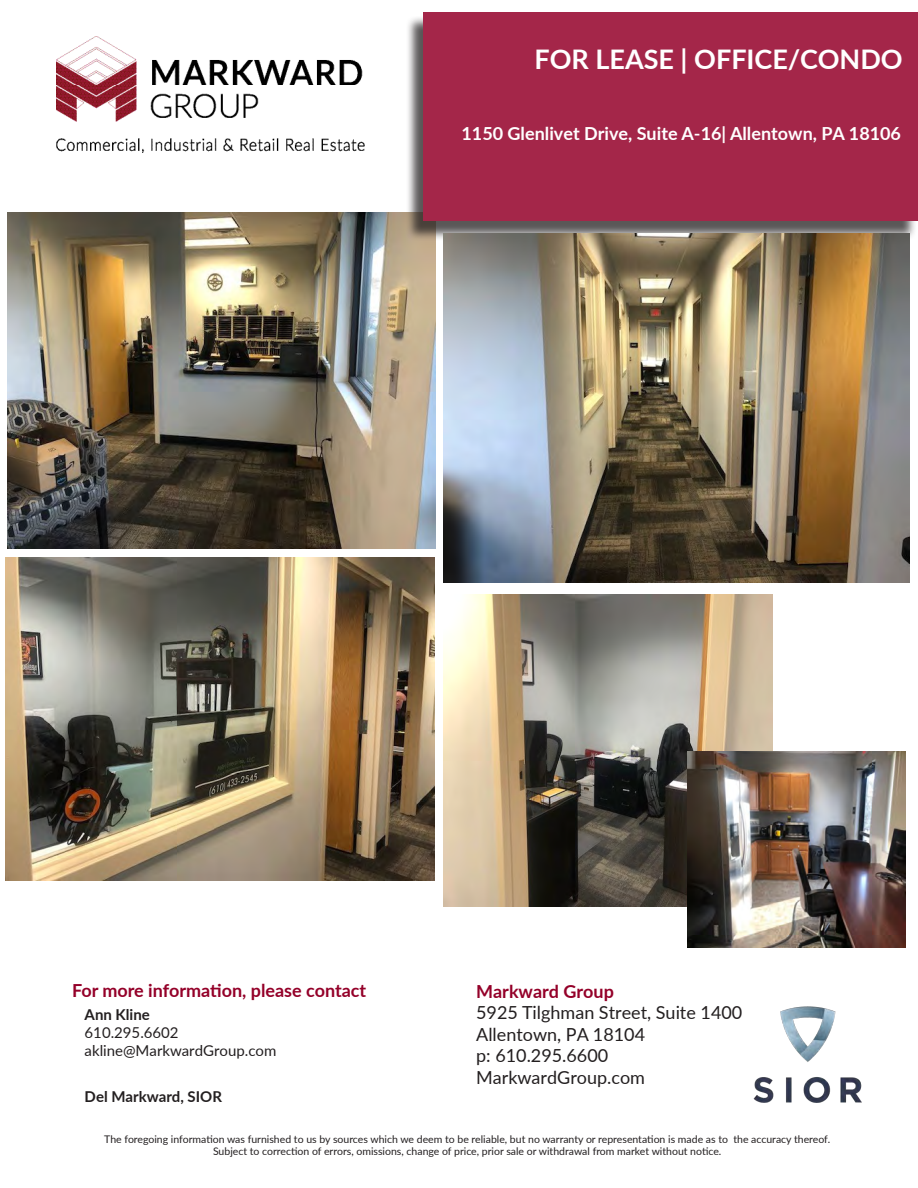
<style>
.page{position:relative;width:918px;height:1188px;background:#fff}
.page>*{position:absolute;margin:0;border:0;box-sizing:border-box;transform-origin:0 0}
.t1{font:700 27px "Lato";color:#fff}
.t2{font:18px/21.6px "Lato";color:#231f20}
.t3{font:700 18px "Lato";color:#fff}
.t4{font:700 18px "Lato";color:#940029}
.t5{font:15px/18px "Lato";color:#231f20}
.t6{font:700 15px "Lato";color:#231f20}
.t7{font:10.5px/12.6px "Lato";color:#231f20;text-align:center}
.s1{font-weight:700}
.s2{font-weight:700;color:#940029}
</style>
<div class="page">
<img style="left:7px;top:212px;width:429px;height:336px">
<img style="left:444px;top:595px;width:328px;height:312px">
<img style="left:688px;top:751px;width:218px;height:197px">
<img style="left:56px;top:37px;width:308px;height:115px">
<div style="left:405px;top:15px;width:512px;height:225px;background:#231f20;opacity:.75"></div>
<div style="left:423px;top:12px;width:495px;height:209px;background:#a42649"></div>
<img style="left:753px;top:1006px;width:109px;height:97px">
<img style="left:444px;top:234px;width:465px;height:349px">
<img style="left:5px;top:558px;width:430px;height:322px">
<p class="t1" style="left:535px;top:40px;width:370px">FOR LEASE | OFFICE/CONDO</p>
<p class="t3" style="left:461px;top:120px;width:441px">1150 Glenlivet Drive, Suite A-16| Allentown, PA 18106</p>
<p class="t4" style="left:72px;top:977px;width:296px">For more information, please contact</p>
<p class="t5" style="left:85px;top:1005px;width:193px"><span class="s1">Ann Kline<br></span>610.295.6602 akline@MarkwardGroup.com</p>
<p class="t6" style="left:85px;top:1085px;width:139px">Del Markward, SIOR</p>
<p class="t2" style="left:476px;top:980px;width:268px"><span class="s2">Markward Group<br></span>5925 Tilghman Street, Suite 1400<br>Allentown, PA 18104<br>p: 610.295.6600<br>MarkwardGroup.com</p>
<p class="t7" style="left:104px;top:1132px;width:727px">The foregoing information was furnished to us by sources which we deem to be reliable, but no warranty or representation is made as to the accuracy thereof.<br>Subject to correction of errors, omissions, change of price, prior sale or withdrawal from market without notice.</p>
</div>
